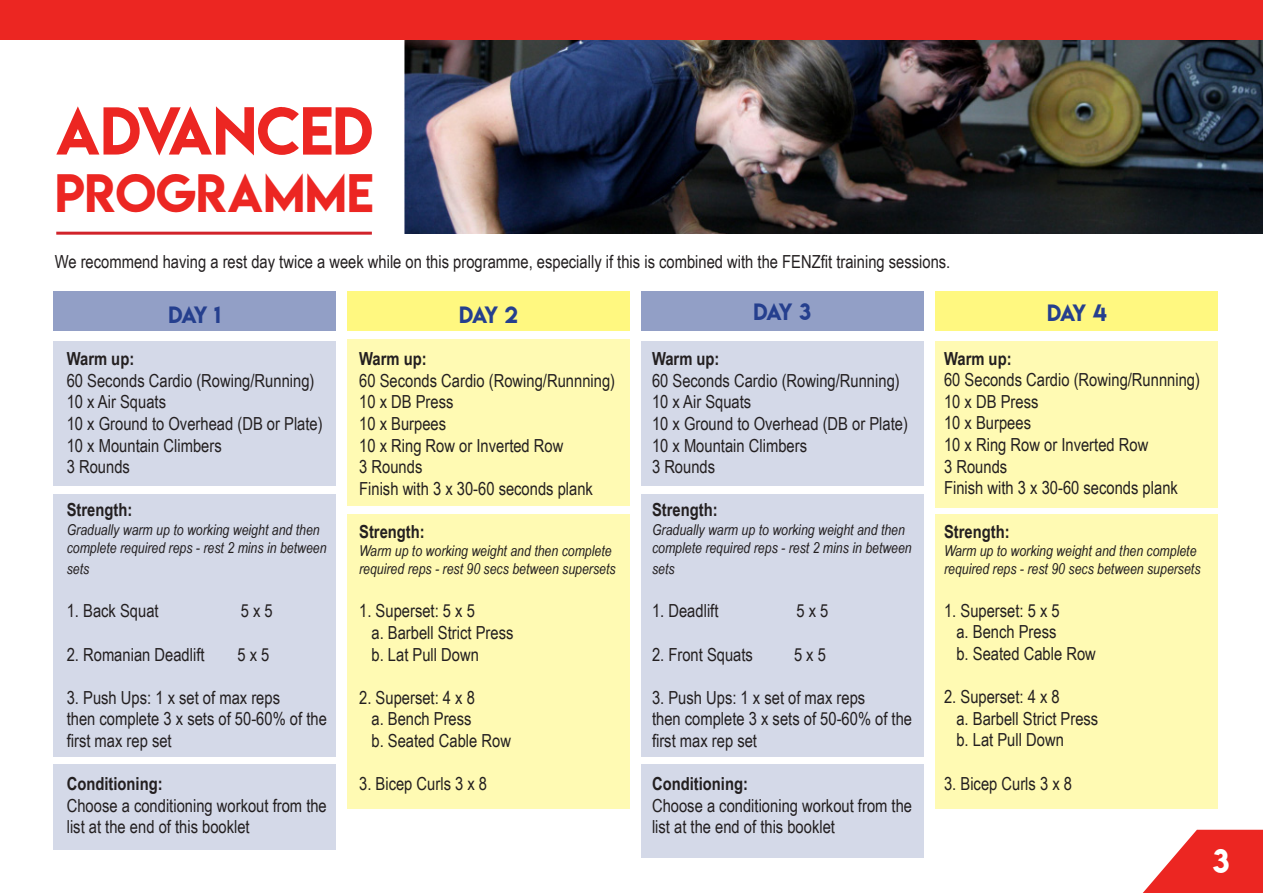
<style>
.page{position:relative;width:1263px;height:893px;background:#fff}
.page>*{position:absolute;margin:0;border:0;box-sizing:border-box;transform-origin:0 0}
.t1{font:60px "Lemon Milk";color:#ec2622}
.t2{font:48px "Lemon Milk";color:#ec2622}
.t3{font:30px "Lemon Milk";color:#fff}
.t4{font:21px "Lemon Milk";letter-spacing:-.12em;color:#253f8e}
.t5{font:18px/21.6px "Arial Narrow";color:#231f20}
.t6{font:700 18px "Arial Narrow";color:#231f20}
.t7{font:italic 15px/18px "Arial Narrow";color:#231f20}
</style>
<div class="page">
<svg style="left:1143px;top:830px;width:120px;height:63px"></svg>
<div style="left:935px;top:514px;width:283px;height:294px;background:#fffab3"></div>
<div style="left:935px;top:341px;width:283px;height:166px;background:#fffab3"></div>
<div style="left:641px;top:765px;width:283px;height:93px;background:#d4d9e8"></div>
<div style="left:641px;top:341px;width:283px;height:145px;background:#d4d9e8"></div>
<div style="left:347px;top:514px;width:283px;height:294px;background:#fffab3"></div>
<div style="left:347px;top:339px;width:283px;height:167px;background:#fffab3"></div>
<div style="left:53px;top:765px;width:283px;height:85px;background:#d4d9e8"></div>
<div style="left:53px;top:494px;width:283px;height:263px;background:#d4d9e8"></div>
<div style="left:53px;top:341px;width:283px;height:145px;background:#d4d9e8"></div>
<hr style="left:56px;top:232px;width:316px;height:3px;background:#d1232a">
<img style="left:404px;top:40px;width:859px;height:193px">
<div style="left:53px;top:292px;width:283px;height:39px;background:#929fc6"></div>
<div style="left:347px;top:292px;width:283px;height:39px;background:#fff880"></div>
<div style="left:641px;top:292px;width:283px;height:39px;background:#929fc6"></div>
<div style="left:935px;top:292px;width:283px;height:39px;background:#fff880"></div>
<div style="left:641px;top:494px;width:283px;height:263px;background:#d4d9e8"></div>
<div style="left:0;top:0;width:1263px;height:40px;background:#ec2622"></div>
<p class="t1" style="left:55px;top:88px;width:319px">ADVANCED</p>
<p class="t2" style="left:55px;top:159px;width:319px">PROGRAMME</p>
<p class="t5" style="left:55px;top:251px;width:897px">We recommend having a rest day twice a week while on this programme, especially if this is combined with the FENZfit training sessions.</p>
<p class="t4" style="left:169px;top:300px;width:54px">DAY 1</p>
<p class="t4" style="left:459px;top:300px;width:60px">DAY 2</p>
<p class="t4" style="left:754px;top:297px;width:59px">DAY 3</p>
<p class="t4" style="left:1047px;top:298px;width:61px">DAY 4</p>
<p class="t6" style="left:652px;top:345px;width:69px">Warm up:</p>
<p class="t5" style="left:652px;top:369px;width:249px">60 Seconds Cardio (Rowing/Running)</p>
<p class="t5" style="left:652px;top:391px;width:101px">10 x Air Squats</p>
<p class="t5" style="left:652px;top:412px;width:257px">10 x Ground to Overhead (DB or Plate)</p>
<p class="t5" style="left:652px;top:434px;width:157px">10 x Mountain Climbers</p>
<p class="t5" style="left:652px;top:455px;width:65px">3 Rounds</p>
<p class="t6" style="left:652px;top:496px;width:67px">Strength:</p>
<p class="t7" style="left:652px;top:520px;width:261px">Gradually warm up to working weight and then complete required reps - rest 2 mins in between</p>
<p class="t7" style="left:652px;top:559px;width:24px">sets</p>
<p class="t5" style="left:652px;top:599px;width:68px">1. Deadlift</p>
<p class="t5" style="left:796px;top:599px;width:34px">5 x 5</p>
<p class="t5" style="left:652px;top:643px;width:102px">2. Front Squats</p>
<p class="t5" style="left:794px;top:643px;width:34px">5 x 5</p>
<p class="t5" style="left:652px;top:686px;width:215px">3. Push Ups: 1 x set of max reps</p>
<p class="t5" style="left:652px;top:707px;width:262px">then complete 3 x sets of 50-60% of the first max rep set</p>
<p class="t6" style="left:652px;top:770px;width:97px">Conditioning:</p>
<p class="t5" style="left:652px;top:794px;width:262px">Choose a conditioning workout from the list at the end of this booklet</p>
<p class="t6" style="left:944px;top:345px;width:69px">Warm up:</p>
<p class="t5" style="left:944px;top:368px;width:257px">60 Seconds Cardio (Rowing/Runnning)</p>
<p class="t5" style="left:944px;top:390px;width:96px">10 x DB Press</p>
<p class="t5" style="left:944px;top:412px;width:88px">10 x Burpees</p>
<p class="t5" style="left:944px;top:433px;width:206px">10 x Ring Row or Inverted Row</p>
<p class="t5" style="left:944px;top:455px;width:65px">3 Rounds</p>
<p class="t5" style="left:944px;top:476px;width:235px">Finish with 3 x 30-60 seconds plank</p>
<p class="t6" style="left:944px;top:517px;width:67px">Strength:</p>
<p class="t7" style="left:944px;top:541px;width:258px">Warm up to working weight and then complete required reps - rest 90 secs between supersets</p>
<p class="t5" style="left:944px;top:599px;width:117px">1. Superset: 5 x 5</p>
<p class="t5" style="left:956px;top:620px;width:102px">a. Bench Press</p>
<p class="t5" style="left:956px;top:642px;width:141px">b. Seated Cable Row</p>
<p class="t5" style="left:944px;top:685px;width:117px">2. Superset: 4 x 8</p>
<p class="t5" style="left:956px;top:707px;width:143px">a. Barbell Strict Press</p>
<p class="t5" style="left:956px;top:728px;width:109px">b. Lat Pull Down</p>
<p class="t5" style="left:944px;top:772px;width:129px">3. Bicep Curls 3 x 8</p>
<p class="t6" style="left:67px;top:345px;width:69px">Warm up:</p>
<p class="t5" style="left:67px;top:369px;width:249px">60 Seconds Cardio (Rowing/Running)</p>
<p class="t5" style="left:67px;top:391px;width:101px">10 x Air Squats</p>
<p class="t5" style="left:67px;top:412px;width:257px">10 x Ground to Overhead (DB or Plate)</p>
<p class="t5" style="left:67px;top:434px;width:157px">10 x Mountain Climbers</p>
<p class="t5" style="left:67px;top:455px;width:65px">3 Rounds</p>
<p class="t6" style="left:67px;top:496px;width:67px">Strength:</p>
<p class="t7" style="left:67px;top:520px;width:261px">Gradually warm up to working weight and then complete required reps - rest 2 mins in between</p>
<p class="t7" style="left:67px;top:559px;width:24px">sets</p>
<p class="t5" style="left:67px;top:599px;width:93px">1. Back Squat</p>
<p class="t5" style="left:241px;top:599px;width:34px">5 x 5</p>
<p class="t5" style="left:67px;top:643px;width:139px">2. Romanian Deadlift</p>
<p class="t5" style="left:237px;top:643px;width:34px">5 x 5</p>
<p class="t5" style="left:67px;top:686px;width:215px">3. Push Ups: 1 x set of max reps</p>
<p class="t5" style="left:67px;top:707px;width:262px">then complete 3 x sets of 50-60% of the first max rep set</p>
<p class="t6" style="left:67px;top:770px;width:97px">Conditioning:</p>
<p class="t5" style="left:67px;top:794px;width:262px">Choose a conditioning workout from the list at the end of this booklet</p>
<p class="t6" style="left:359px;top:345px;width:69px">Warm up:</p>
<p class="t5" style="left:359px;top:369px;width:257px">60 Seconds Cardio (Rowing/Runnning)</p>
<p class="t5" style="left:359px;top:391px;width:96px">10 x DB Press</p>
<p class="t5" style="left:359px;top:412px;width:88px">10 x Burpees</p>
<p class="t5" style="left:359px;top:434px;width:206px">10 x Ring Row or Inverted Row</p>
<p class="t5" style="left:359px;top:455px;width:65px">3 Rounds</p>
<p class="t5" style="left:359px;top:477px;width:235px">Finish with 3 x 30-60 seconds plank</p>
<p class="t6" style="left:359px;top:518px;width:67px">Strength:</p>
<p class="t7" style="left:359px;top:541px;width:258px">Warm up to working weight and then complete required reps - rest 90 secs between supersets</p>
<p class="t5" style="left:359px;top:599px;width:117px">1. Superset: 5 x 5</p>
<p class="t5" style="left:371px;top:621px;width:143px">a. Barbell Strict Press</p>
<p class="t5" style="left:371px;top:643px;width:109px">b. Lat Pull Down</p>
<p class="t5" style="left:359px;top:686px;width:117px">2. Superset: 4 x 8</p>
<p class="t5" style="left:371px;top:707px;width:102px">a. Bench Press</p>
<p class="t5" style="left:371px;top:729px;width:141px">b. Seated Cable Row</p>
<p class="t5" style="left:359px;top:772px;width:129px">3. Bicep Curls 3 x 8</p>
<p class="t3" style="left:1212px;top:840px;width:19px">3</p>
</div>
